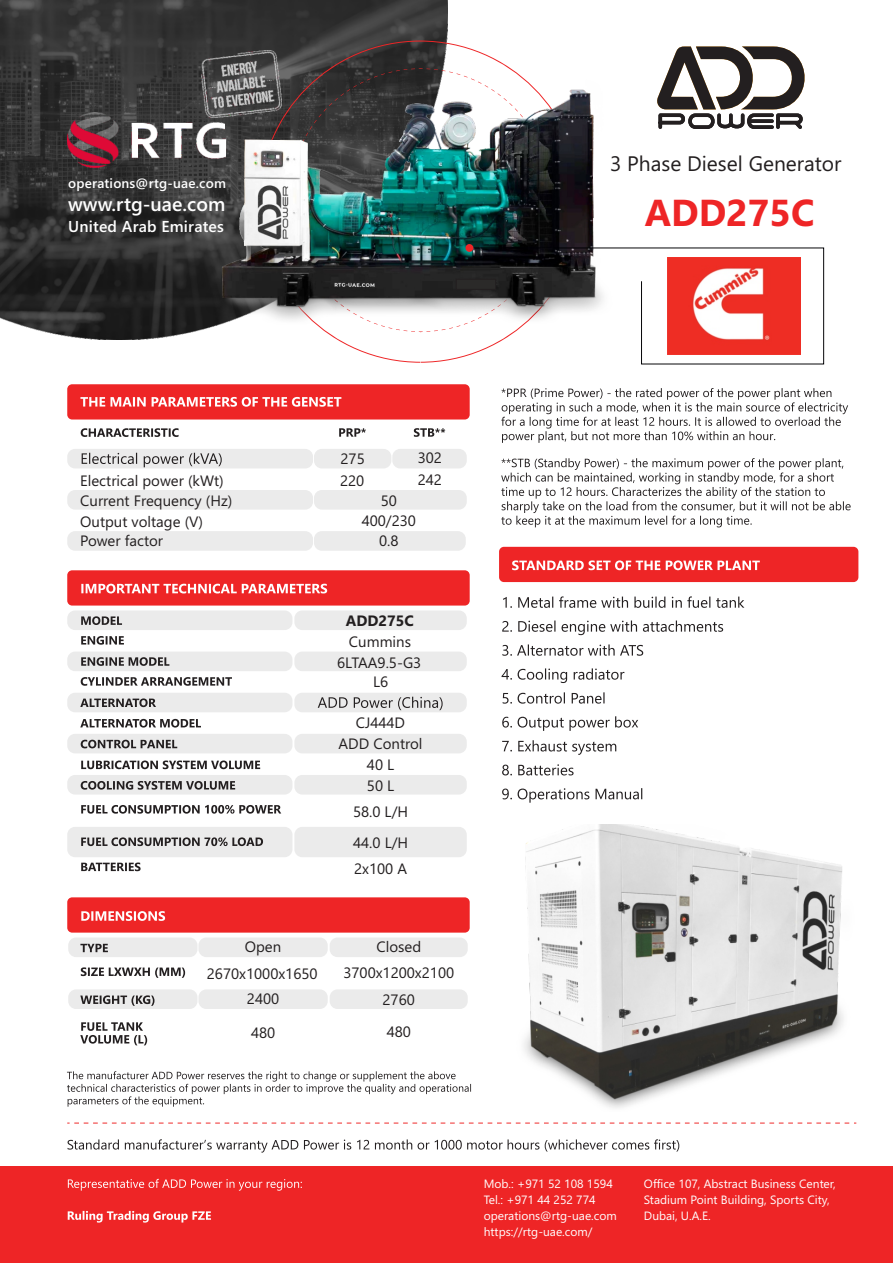
<style>
.page{position:relative;width:893px;height:1263px;background:#fff}
.page>*{position:absolute;margin:0;border:0;box-sizing:border-box;transform-origin:0 0}
.t1{font:700 37.5px "Segoe UI";color:#ee2526}
.t2{font:21px "Segoe UI";color:#231f20}
.t3{font:600 19.5px "Segoe UI";color:#fff}
.t4{font:600 15.75px "Segoe UI";letter-spacing:.015em;color:#fff}
.t5{font:15px/21px "Segoe UI";color:#231f20;text-align:center}
.t6{font:700 15px "Segoe UI";color:#231f20}
.t7{font:600 13.5px "Segoe UI";letter-spacing:.015em;color:#fff}
.t8{font:12px/15.9px "Segoe UI";color:#fff}
</style>
<div class="page">
<img style="left:0;top:0;width:447px;height:339px">
<div style="left:0;top:1167px;width:893px;height:96px;background:#ee2526"></div>
<svg style="left:259px;top:41px;width:256px;height:322px"></svg>
<svg style="left:289px;top:68px;width:236px;height:264px"></svg>
<div style="left:67px;top:384px;width:403px;height:35px;background:#ee2526;border-radius:5px"></div>
<div style="left:67px;top:570px;width:403px;height:35px;background:#ee2526;border-radius:5px"></div>
<div style="left:499px;top:547px;width:359px;height:35px;background:#ee2526;border-radius:5px"></div>
<div style="left:67px;top:897px;width:403px;height:36px;background:#ee2526;border-radius:5px"></div>
<div style="left:314px;top:449px;width:77px;height:19px;background:#ebebeb;border-radius:8px"></div>
<div style="left:314px;top:490px;width:153px;height:20px;background:#ebebeb;border-radius:8px"></div>
<div style="left:314px;top:531px;width:152px;height:20px;background:#ebebeb;border-radius:8px"></div>
<div style="left:294px;top:610px;width:173px;height:20px;background:#ebebeb;border-radius:8px"></div>
<div style="left:330px;top:937px;width:138px;height:20px;background:#ebebeb;border-radius:8px"></div>
<div style="left:198px;top:937px;width:130px;height:20px;background:#ebebeb;border-radius:8px"></div>
<div style="left:330px;top:989px;width:138px;height:20px;background:#ebebeb;border-radius:8px"></div>
<div style="left:198px;top:989px;width:130px;height:20px;background:#ebebeb;border-radius:8px"></div>
<div style="left:68px;top:937px;width:129px;height:20px;background:#ebebeb;border-radius:8px"></div>
<div style="left:68px;top:989px;width:129px;height:20px;background:#ebebeb;border-radius:8px"></div>
<div style="left:294px;top:652px;width:173px;height:19px;background:#ebebeb;border-radius:8px"></div>
<div style="left:294px;top:693px;width:173px;height:19px;background:#ebebeb;border-radius:8px"></div>
<div style="left:294px;top:734px;width:173px;height:19px;background:#ebebeb;border-radius:8px"></div>
<div style="left:294px;top:775px;width:173px;height:19px;background:#ebebeb;border-radius:8px"></div>
<div style="left:294px;top:827px;width:173px;height:30px;background:#ebebeb;border-radius:8px"></div>
<div style="left:67px;top:610px;width:225px;height:20px;background:#ebebeb;border-radius:8px"></div>
<div style="left:67px;top:652px;width:225px;height:19px;background:#ebebeb;border-radius:8px"></div>
<div style="left:67px;top:693px;width:225px;height:19px;background:#ebebeb;border-radius:8px"></div>
<div style="left:67px;top:734px;width:225px;height:19px;background:#ebebeb;border-radius:8px"></div>
<div style="left:67px;top:775px;width:225px;height:19px;background:#ebebeb;border-radius:8px"></div>
<div style="left:67px;top:827px;width:225px;height:30px;background:#ebebeb;border-radius:8px"></div>
<div style="left:67px;top:449px;width:246px;height:19px;background:#ebebeb;border-radius:8px"></div>
<div style="left:67px;top:490px;width:246px;height:20px;background:#ebebeb;border-radius:8px"></div>
<div style="left:67px;top:531px;width:246px;height:20px;background:#ebebeb;border-radius:8px"></div>
<div style="left:392px;top:449px;width:75px;height:19px;background:#ebebeb;border-radius:8px"></div>
<svg style="left:67px;top:1122px;width:789px;height:1px"></svg>
<svg style="left:501px;top:388px;width:347px;height:55px"></svg>
<svg style="left:501px;top:458px;width:350px;height:69px"></svg>
<svg style="left:80px;top:397px;width:261px;height:10px"></svg>
<svg style="left:81px;top:584px;width:246px;height:9px"></svg>
<svg style="left:81px;top:911px;width:84px;height:10px"></svg>
<svg style="left:512px;top:560px;width:248px;height:10px"></svg>
<svg style="left:81px;top:428px;width:98px;height:9px"></svg>
<svg style="left:339px;top:428px;width:27px;height:9px"></svg>
<svg style="left:414px;top:428px;width:31px;height:9px"></svg>
<svg style="left:82px;top:453px;width:140px;height:14px"></svg>
<svg style="left:81px;top:616px;width:41px;height:9px"></svg>
<svg style="left:81px;top:636px;width:43px;height:9px"></svg>
<svg style="left:81px;top:657px;width:88px;height:9px"></svg>
<svg style="left:81px;top:677px;width:151px;height:9px"></svg>
<svg style="left:80px;top:698px;width:76px;height:9px"></svg>
<svg style="left:80px;top:719px;width:121px;height:8px"></svg>
<svg style="left:81px;top:740px;width:96px;height:8px"></svg>
<svg style="left:81px;top:760px;width:179px;height:9px"></svg>
<svg style="left:81px;top:781px;width:154px;height:9px"></svg>
<svg style="left:81px;top:805px;width:200px;height:9px"></svg>
<svg style="left:81px;top:837px;width:182px;height:9px"></svg>
<svg style="left:318px;top:697px;width:125px;height:13px"></svg>
<svg style="left:81px;top:862px;width:60px;height:9px"></svg>
<svg style="left:80px;top:944px;width:28px;height:8px"></svg>
<svg style="left:81px;top:967px;width:104px;height:11px"></svg>
<svg style="left:80px;top:995px;width:74px;height:11px"></svg>
<svg style="left:80px;top:1022px;width:67px;height:23px"></svg>
<svg style="left:67px;top:1071px;width:404px;height:36px"></svg>
<svg style="left:68px;top:1139px;width:611px;height:13px"></svg>
<svg style="left:68px;top:1179px;width:234px;height:43px"></svg>
<svg style="left:502px;top:596px;width:242px;height:207px"></svg>
<img style="left:667px;top:258px;width:133px;height:96px">
<img style="left:67px;top:50px;width:214px;height:124px">
<img style="left:204px;top:79px;width:409px;height:245px">
<hr style="left:469px;top:247px;width:355px;height:1px;background:#000004">
<hr style="left:823px;top:248px;width:1px;height:116px;background:#000004">
<hr style="left:641px;top:363px;width:183px;height:1px;background:#000004">
<hr style="left:641px;top:281px;width:1px;height:83px;background:#000004">
<div style="left:465px;top:244px;width:8px;height:8px;background:#ee2526;border-radius:50%"></div>
<svg style="left:455px;top:278px;width:41px;height:12px"></svg>
<svg style="left:657px;top:46px;width:148px;height:83px"></svg>
<img style="left:524px;top:825px;width:320px;height:283px">
<p class="t7" style="left:68px;top:179px;width:159px">operations@rtg-uae.com</p>
<h3 class="t3" style="left:68px;top:196px;width:159px">www.rtg-uae.com</h3>
<p class="t4" style="left:68px;top:221px;width:157px">United Arab Emirates</p>
<h2 class="t2" style="left:610px;top:155px;width:233px">3 Phase Diesel Generator</h2>
<h1 class="t1" style="left:645px;top:199px;width:171px">ADD275C</h1>
<p class="t5" style="left:341px;top:450px;width:26px">275</p>
<p class="t5" style="left:418px;top:449px;width:26px">302</p>
<p class="t5" style="left:80px;top:472px;width:145px">Electrical power (kWt)</p>
<p class="t5" style="left:340px;top:471px;width:26px">220</p>
<p class="t5" style="left:418px;top:471px;width:26px">242</p>
<p class="t5" style="left:80px;top:492px;width:154px">Current Frequency (Hz)</p>
<p class="t5" style="left:381px;top:491px;width:18px">50</p>
<p class="t5" style="left:80px;top:512px;width:124px">Output voltage (V)</p>
<p class="t5" style="left:362px;top:512px;width:56px">400/230</p>
<p class="t5" style="left:80px;top:531px;width:84px">Power factor</p>
<p class="t5" style="left:379px;top:532px;width:21px">0.8</p>
<p class="t6" style="left:346px;top:615px;width:69px">ADD275C</p>
<p class="t5" style="left:337px;top:633px;width:86px">Cummins<br>6LTAA9.5-G3</p>
<p class="t5" style="left:373px;top:673px;width:17px">L6</p>
<p class="t5" style="left:356px;top:714px;width:51px">CJ444D</p>
<p class="t5" style="left:339px;top:735px;width:85px">ADD Control<br>40 L<br>50 L</p>
<p class="t5" style="left:353px;top:797px;width:57px;line-height:31px;text-align:left">58.0 L/H<br>44.0 L/H</p>
<p class="t5" style="left:354px;top:859px;width:55px">2х100 А</p>
<p class="t5" style="left:245px;top:938px;width:38px">Open</p>
<p class="t5" style="left:376px;top:938px;width:46px">Closed</p>
<p class="t5" style="left:207px;top:965px;width:112px">2670х1000x1650</p>
<p class="t5" style="left:343px;top:963px;width:112px">3700х1200х2100</p>
<p class="t5" style="left:247px;top:990px;width:34px">2400</p>
<p class="t5" style="left:382px;top:990px;width:34px">2760</p>
<p class="t5" style="left:251px;top:1023px;width:26px">480</p>
<p class="t5" style="left:387px;top:1023px;width:26px">480</p>
<p class="t8" style="left:484px;top:1177px;width:135px">Mob.: +971 52 108 1594<br>Tel.: +971 44 252 774 operations@rtg-uae.com https://rtg-uae.com/</p>
<p class="t8" style="left:644px;top:1177px;width:193px">Office 107, Abstract Business Center,<br>Stadium Point Building, Sports City,<br>Dubai, U.A.E.</p>
</div>
